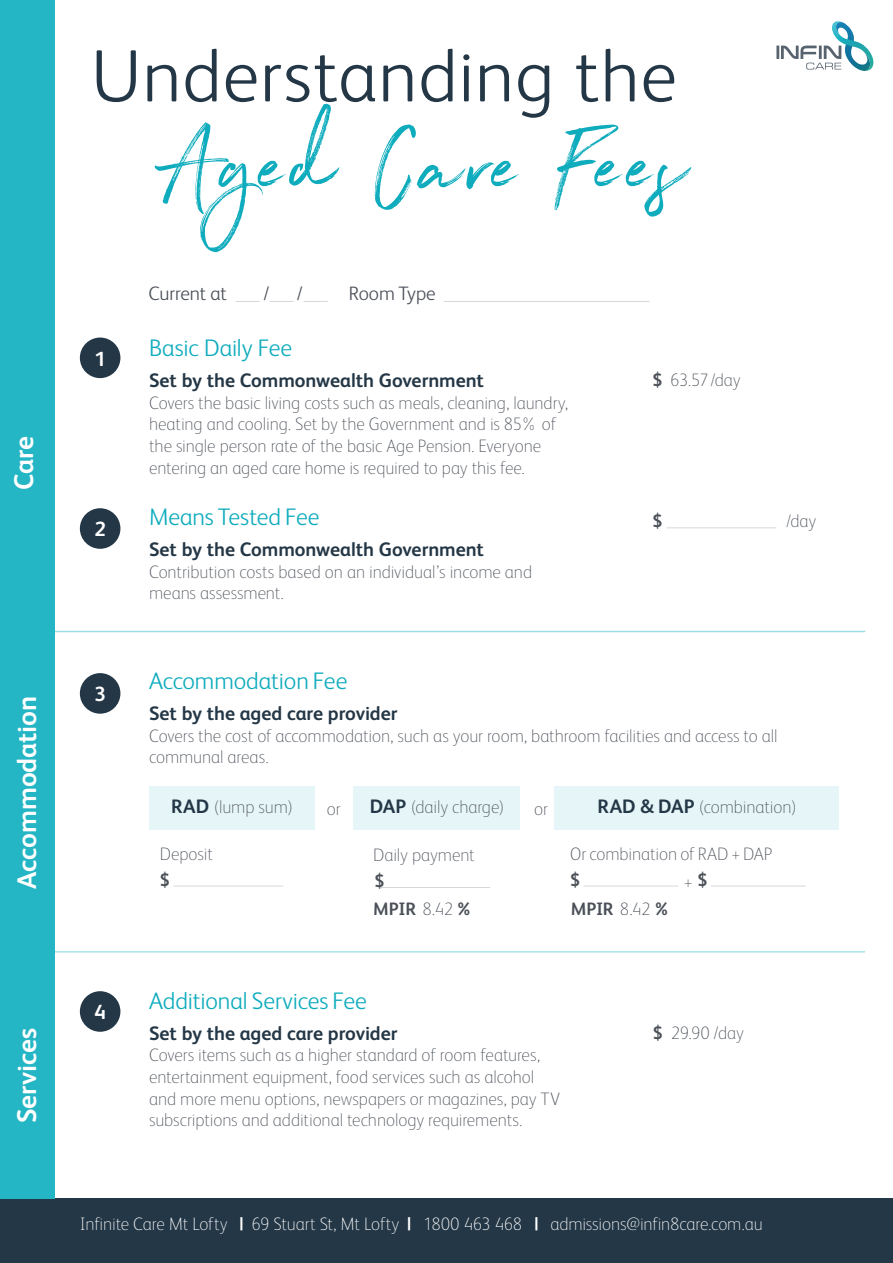
<style>
.page{position:relative;width:893px;height:1263px;background:#fff}
.page>*{position:absolute;margin:0;border:0;box-sizing:border-box;transform-origin:0 0}
.t1{font:102.9px "Northwell";letter-spacing:.04em;color:#0eacbd;scale:1.08 1}
.t2{font:300 74.4px "FS Albert";letter-spacing:.015em;color:#243746}
.t3{font:700 27px "FS Albert";letter-spacing:-.005em;color:#fff}
.t4{font:300 24px "FS Albert";letter-spacing:-.005em;color:#0eacbd}
.t5{font:700 20.55px "FS Albert";color:#fff}
.t6{font:700 19.5px "FS Albert";letter-spacing:-.005em;color:#243746}
.t7{font:300 19.5px "FS Albert";letter-spacing:-.005em;color:#4c5159}
.t8{font:100 18px/21.6px "FS Albert";letter-spacing:-.005em;color:#4c5159}
.t9{font:100 18px "FS Albert";letter-spacing:-.015em;color:#fff}
.t10{font:700 18px "FS Albert";letter-spacing:-.015em;color:#4c5159}
.s1{font-weight:700}
.s2{font-weight:700;font-size:19.5px;color:#243746}
.s3{font-weight:100}
</style>
<div class="page">
<div style="left:0;top:1199px;width:893px;height:64px;background:#243746"></div>
<div style="left:0;top:0;width:54px;height:594px;background:#25b6c5"></div>
<hr style="left:0;top:631px;width:865px;height:1px;background:#07acbd">
<div style="left:0;top:593px;width:54px;height:342px;background:#25b6c5"></div>
<div style="left:0;top:933px;width:54px;height:266px;background:#25b6c5"></div>
<hr style="left:584px;top:886px;width:94px;height:1px;background:#5f6673">
<hr style="left:711px;top:886px;width:94px;height:1px;background:#5f6673">
<svg style="left:236px;top:301px;width:23px;height:1px"></svg>
<svg style="left:270px;top:301px;width:23px;height:1px"></svg>
<svg style="left:304px;top:301px;width:23px;height:1px"></svg>
<hr style="left:444px;top:301px;width:205px;height:1px;background:#5f6673">
<div style="left:80px;top:338px;width:40px;height:40px;background:#243746;border-radius:50%"></div>
<div style="left:80px;top:991px;width:40px;height:41px;background:#243746;border-radius:50%"></div>
<div style="left:80px;top:673px;width:40px;height:41px;background:#243746;border-radius:50%"></div>
<div style="left:80px;top:508px;width:40px;height:41px;background:#243746;border-radius:50%"></div>
<hr style="left:667px;top:527px;width:109px;height:1px;background:#5f6673">
<div style="left:149px;top:786px;width:166px;height:43px;background:#e5f5f8"></div>
<div style="left:354px;top:786px;width:166px;height:43px;background:#e5f5f8"></div>
<div style="left:555px;top:786px;width:284px;height:43px;background:#e5f5f8"></div>
<hr style="left:174px;top:886px;width:109px;height:1px;background:#5f6673">
<hr style="left:381px;top:887px;width:109px;height:1px;background:#5f6673">
<hr style="left:0;top:951px;width:865px;height:1px;background:#26b6c5">
<svg style="left:776px;top:21px;width:97px;height:50px"></svg>
<p class="t3" style="left:8px;top:490px;width:55px;rotate:-90deg">Care</p>
<p class="t3" style="left:11px;top:889px;width:194px;rotate:-90deg">Accommodation</p>
<p class="t3" style="left:11px;top:1123px;width:96px;rotate:-90deg">Services</p>
<p class="t2" style="left:91px;top:33px;width:587px">Understanding the</p>
<p class="t1" style="left:170px;top:91px;width:481px">Aged Care Fees</p>
<p class="t5" style="left:94px;top:347px;width:13px">1</p>
<p class="t7" style="left:148px;top:282px;width:80px">Current at</p>
<p class="t7" style="left:263px;top:282px;width:8px">/</p>
<p class="t7" style="left:296px;top:282px;width:8px">/</p>
<p class="t7" style="left:349px;top:282px;width:88px">Room Type</p>
<p class="t4" style="left:149px;top:334px;width:145px">Basic Daily Fee</p>
<p class="t6" style="left:149px;top:369px;width:336px">Set by the Commonwealth Government</p>
<p class="t8" style="left:149px;top:392px;width:421px">Covers the basic living costs such as meals, cleaning, laundry, heating and cooling. Set by the Government and is 85% of the single person rate of the basic Age Pension. Everyone entering an aged care home is required to pay this fee.</p>
<p class="t8" style="left:652px;top:369px;width:90px"><span class="s1">$</span> 63.57/day</p>
<p class="t4" style="left:149px;top:503px;width:172px">Means Tested Fee</p>
<p class="t5" style="left:94px;top:517px;width:13px">2</p>
<p class="t10" style="left:652px;top:511px;width:12px">$</p>
<p class="t8" style="left:786px;top:510px;width:32px">/day</p>
<p class="t5" style="left:94px;top:682px;width:13px">3</p>
<p class="t5" style="left:94px;top:1000px;width:13px">4</p>
<p class="t6" style="left:149px;top:538px;width:336px">Set by the Commonwealth Government</p>
<p class="t8" style="left:149px;top:561px;width:385px">Contribution costs based on an individual’s income and means assessment.</p>
<p class="t4" style="left:149px;top:667px;width:200px">Accommodation Fee</p>
<p class="t6" style="left:149px;top:702px;width:250px">Set by the aged care provider</p>
<p class="t8" style="left:149px;top:724px;width:630px">Covers the cost of accommodation, such as your room, bathroom facilities and access to all communal areas.</p>
<p class="t8" style="left:171px;top:796px;width:123px"><span class="s2">RAD</span> (lump sum)</p>
<p class="t8" style="left:327px;top:797px;width:15px">or</p>
<p class="t8" style="left:370px;top:796px;width:136px"><span class="s2">DAP</span> (daily charge)</p>
<p class="t8" style="left:534px;top:797px;width:15px">or</p>
<p class="t8" style="left:598px;top:796px;width:200px"><span class="s2">RAD &amp; DAP</span> (combination)</p>
<p class="t8" style="left:570px;top:842px;width:204px">Or combination of RAD + DAP</p>
<p class="t8" style="left:684px;top:871px;width:10px">+</p>
<p class="t8" style="left:160px;top:842px;width:55px">Deposit</p>
<p class="t8" style="left:373px;top:844px;width:103px">Daily payment</p>
<p class="t10" style="left:160px;top:869px;width:12px">$</p>
<p class="t10" style="left:374px;top:870px;width:12px">$</p>
<p class="t10" style="left:373px;top:898px;width:98px">MPIR <span class="s3">8.42</span> %</p>
<p class="t10" style="left:571px;top:898px;width:98px">MPIR <span class="s3">8.42</span> %</p>
<p class="t10" style="left:570px;top:869px;width:12px">$</p>
<p class="t10" style="left:698px;top:869px;width:12px">$</p>
<p class="t4" style="left:149px;top:986px;width:219px">Additional Services Fee</p>
<p class="t6" style="left:149px;top:1022px;width:250px">Set by the aged care provider</p>
<p class="t8" style="left:149px;top:1044px;width:413px">Covers items such as a higher standard of room features, entertainment equipment, food services such as alcohol and more menu options, newspapers or magazines, pay TV subscriptions and additional technology requirements.</p>
<p class="t8" style="left:653px;top:1022px;width:92px"><span class="s1">$</span> 29.90 /day</p>
<p class="t9" style="left:80px;top:1214px;width:684px">Infinite Care Mt Lofty <span class="s1">|</span> 69 Stuart St, Mt Lofty <span class="s1">|</span> 1800 463 468 <span class="s1">|</span> admissions@infin8care.com.au</p>
</div>
